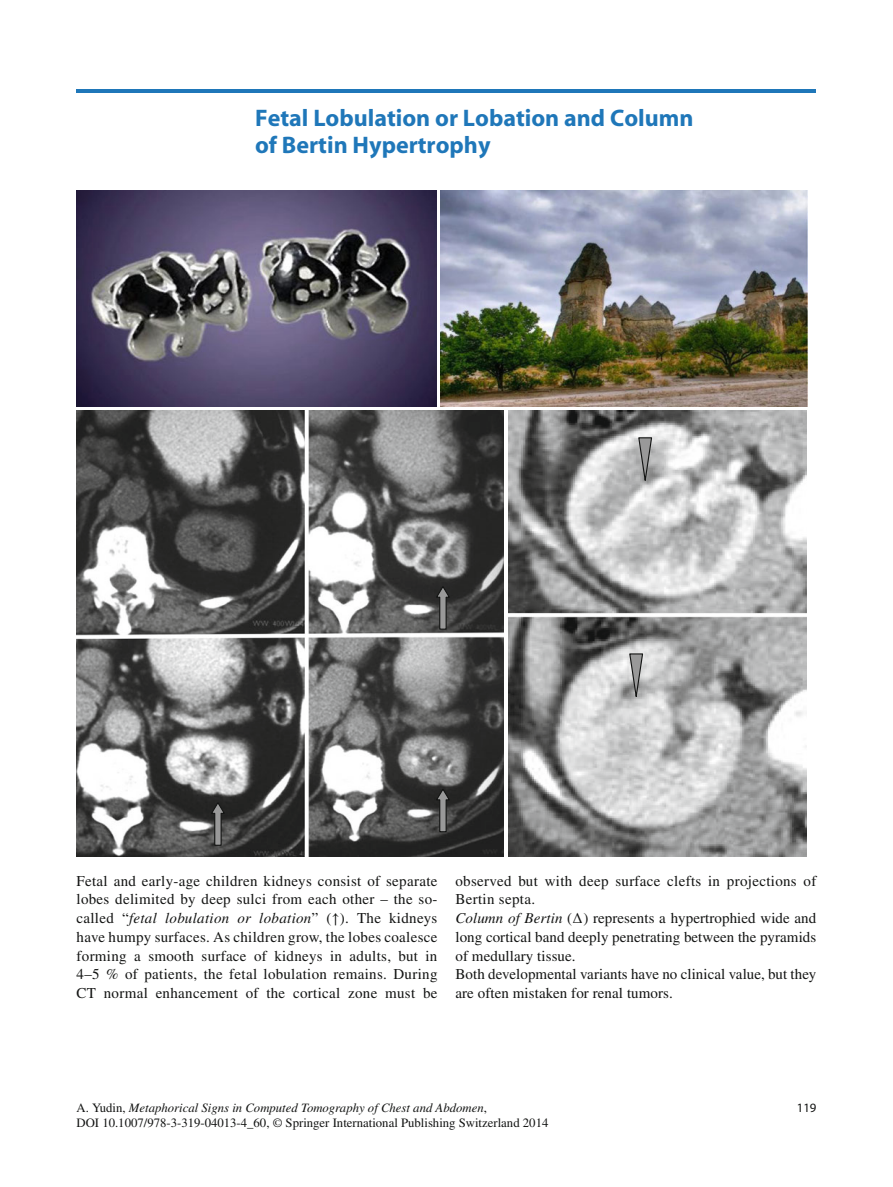
<style>
.page{position:relative;width:893px;height:1187px;background:#fff}
.page>*{position:absolute;margin:0;border:0;box-sizing:border-box;transform-origin:0 0}
.t1{font:700 24px/27px "Myriad";color:#1f77b9}
.t2{font:15px/18.8px "Times";letter-spacing:.005em;color:#131413;text-align:justify}
.t3{font:12.75px "Times";color:#131413}
.t4{font:italic 12.75px "Times";color:#131413}
.t5{font:12.75px "Myriad";color:#131413}
.s1{font-style:italic}
.s2{font-family:"STIX General"}
.s3{font-style:normal}
</style>
<div class="page">
<hr style="left:77px;top:89px;width:739px;height:3px;background:#1f77b9">
<img style="left:77px;top:411px;width:427px;height:445px">
<img style="left:508px;top:411px;width:299px;height:445px">
<img style="left:77px;top:191px;width:360px;height:216px">
<img style="left:441px;top:191px;width:366px;height:216px">
<svg style="left:435px;top:584px;width:16px;height:46px"></svg>
<svg style="left:210px;top:800px;width:16px;height:46px"></svg>
<svg style="left:435px;top:787px;width:16px;height:45px"></svg>
<svg style="left:637px;top:436px;width:16px;height:52px"></svg>
<svg style="left:628px;top:652px;width:16px;height:52px"></svg>
<h1 class="t1" style="left:255px;top:106px;width:440px">Fetal Lobulation or Lobation and Column of Bertin Hypertrophy</h1>
<p class="t2" style="left:77px;top:872px;width:362px">Fetal and early-age children kidneys consist of separate lobes delimited by deep sulci from each other – the so&shy;called “ <span class="s1">fetal lobulation or lobation</span> ” (<span class="s2">↑</span>). The kidneys have humpy surfaces. As children grow, the lobes coalesce forming a smooth surface of kidneys in adults, but in 4–5 % of patients, the fetal lobulation remains. During CT normal enhancement of the cortical zone must be</p>
<p class="t2" style="left:455px;top:872px;width:362px;text-align:left">observed but with deep surface clefts in projections of Bertin septa.<br><span class="s1">Column of Bertin</span> (<span class="s2">∆</span>) represents a hypertrophied wide and long cortical band deeply penetrating between the pyramids of medullary tissue.<br>Both developmental variants have no clinical value, but they are often mistaken for renal tumors.</p>
<p class="t4" style="left:77px;top:1103px;width:412px"><span class="s3">A. Yudin,</span> Metaphorical Signs in Computed Tomography of Chest and Abdomen<span class="s3">,</span></p>
<p class="t5" style="left:797px;top:1102px;width:21px">119</p>
<p class="t3" style="left:77px;top:1118px;width:473px">DOI 10.1007/978-3-319-04013-4_60, © Springer International Publishing Switzerland 2014</p>
</div>
